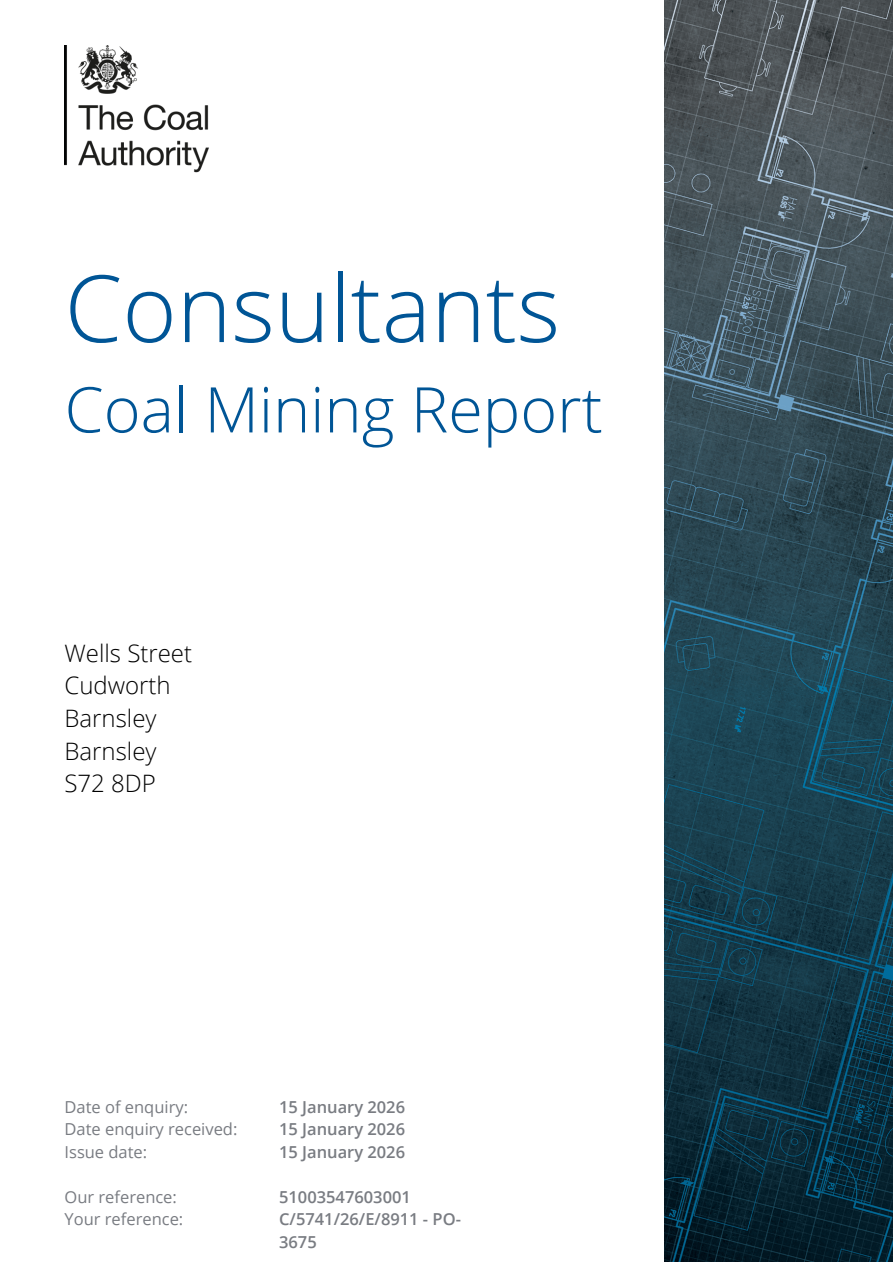
<style>
.page{position:relative;width:893px;height:1263px;background:#fff}
.page>*{position:absolute;margin:0;border:0;box-sizing:border-box;transform-origin:0 0}
.t1{font:300 93px "Open Sans";color:#005596}
.t2{font:300 63px "Open Sans";color:#005596}
.t3{font:300 24px/32.7px "Open Sans";color:#000}
.t4{font:600 16.5px/22.5px "Open Sans";color:#797c82}
.t5{font:16.5px "Open Sans";color:#797c82}
</style>
<div class="page">
<img style="left:64px;top:45px;width:145px;height:127px">
<img style="left:664px;top:0;width:228px;height:1262px">
<h1 class="t1" style="left:64px;top:271px;width:497px">Consultants</h1>
<h2 class="t2" style="left:64px;top:384px;width:539px">Coal Mining Report</h2>
<h3 class="t3" style="left:64px;top:639px;width:129px">Wells Street<br>Cudworth<br>Barnsley<br>Barnsley<br>S72 8DP</h3>
<p class="t5" style="left:64px;top:1100px;width:125px">Date of enquiry:</p>
<p class="t4" style="left:279px;top:1097px;width:127px">15 January 2026</p>
<p class="t5" style="left:64px;top:1123px;width:174px">Date enquiry received:</p>
<p class="t4" style="left:279px;top:1120px;width:127px">15 January 2026</p>
<p class="t5" style="left:64px;top:1145px;width:84px">Issue date:</p>
<p class="t4" style="left:279px;top:1142px;width:127px">15 January 2026</p>
<p class="t5" style="left:64px;top:1190px;width:114px">Our reference:</p>
<p class="t4" style="left:279px;top:1187px;width:133px">51003547603001</p>
<p class="t5" style="left:64px;top:1213px;width:120px">Your reference:</p>
<p class="t4" style="left:279px;top:1210px;width:183px">C/5741/26/E/8911 - PO-<br>3675</p>
</div>
